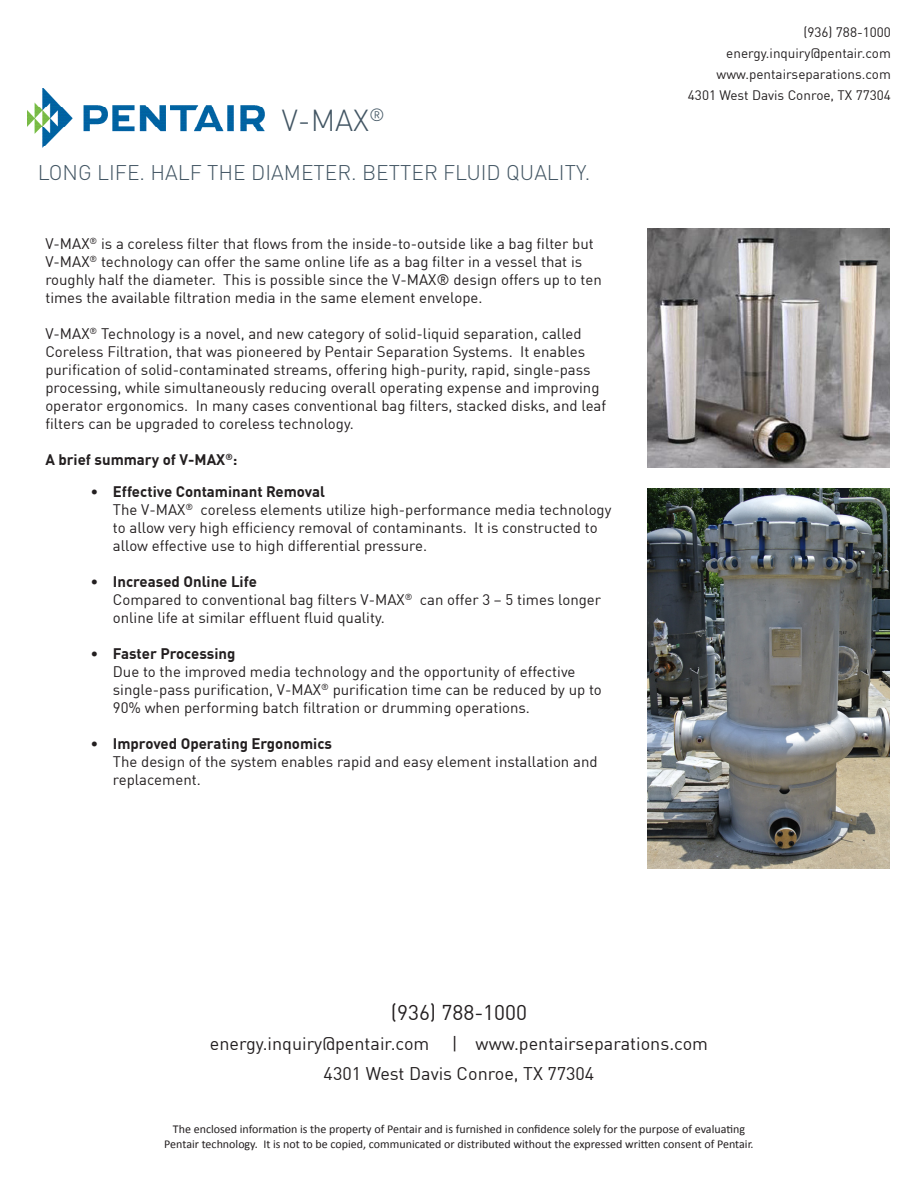
<style>
.page{position:relative;width:918px;height:1188px;background:#fff}
.page>*{position:absolute;margin:0;border:0;box-sizing:border-box;transform-origin:0 0}
.t1{font:300 30px "DIN Pro";color:#425563}
.t2{font:300 21px "DIN Pro";color:#425563}
.t3{font:21px "DIN Offc Pro";color:#231f20}
.t4{font:18px "DIN Offc Pro";color:#231f20}
.t5{font:15px/18px "DIN Offc Pro";color:#231f20}
.t6{font:700 15px "DIN Offc Pro";color:#231f20}
.t7{font:13.5px "DIN Offc Pro";color:#231f20}
.t8{font:12px/14.4px "Calibri";color:#231f20;text-align:center}
.s1{font-weight:700}
</style>
<div class="page">
<img style="left:27px;top:88px;width:237px;height:60px">
<img style="left:648px;top:229px;width:242px;height:238px">
<img style="left:648px;top:488px;width:242px;height:380px">
<p class="t1" style="left:282px;top:97px;width:104px">V-MAX<sup>®</sup></p>
<p class="t2" style="left:38px;top:157px;width:554px">LONG LIFE. HALF THE DIAMETER. BETTER FLUID QUALITY.</p>
<p class="t5" style="left:45px;top:233px;width:558px">V-MAX<sup>®</sup> is a coreless filter that flows from the inside-to-outside like a bag filter but V-MAX<sup>®</sup> technology can offer the same online life as a bag filter in a vessel that is roughly half the diameter. This is possible since the V-MAX® design offers up to ten times the available filtration media in the same element envelope.</p>
<p class="t5" style="left:45px;top:323px;width:562px">V-MAX<sup>®</sup> Technology is a novel, and new category of solid-liquid separation, called Coreless Filtration, that was pioneered by Pentair Separation Systems. It enables purification of solid-contaminated streams, offering high-purity, rapid, single-pass processing, while simultaneously reducing overall operating expense and improving operator ergonomics. In many cases conventional bag filters, stacked disks, and leaf filters can be upgraded to coreless technology.</p>
<p class="t6" style="left:45px;top:447px;width:193px">A brief summary of V-MAX<sup>®</sup>:</p>
<p class="t5" style="left:113px;top:481px;width:500px;text-indent:-22px">• <span class="s1">Effective Contaminant Removal<br></span>The V-MAX<sup>®</sup> coreless elements utilize high-performance media technology to allow very high efficiency removal of contaminants. It is constructed to allow effective use to high differential pressure.</p>
<p class="t5" style="left:113px;top:571px;width:490px;text-indent:-22px">• <span class="s1">Increased Online Life<br></span>Compared to conventional bag filters V-MAX<sup>®</sup> can offer 3 – 5 times longer online life at similar effluent fluid quality.</p>
<p class="t5" style="left:113px;top:643px;width:491px;text-indent:-23px">• <span class="s1">Faster Processing<br></span>Due to the improved media technology and the opportunity of effective single-pass purification, V-MAX<sup>®</sup> purification time can be reduced by up to 90% when performing batch filtration or drumming operations.</p>
<p class="t5" style="left:113px;top:733px;width:486px;text-indent:-23px">• <span class="s1">Improved Operating Ergonomics<br></span>The design of the system enables rapid and easy element installation and replacement.</p>
<p class="t7" style="left:803px;top:22px;width:89px">(936) 788-1000</p>
<p class="t7" style="left:726px;top:43px;width:166px">energy.inquiry@pentair.com</p>
<p class="t7" style="left:717px;top:64px;width:176px">www.pentairseparations.com</p>
<p class="t7" style="left:688px;top:85px;width:205px">4301 West Davis Conroe, TX 77304</p>
<p class="t3" style="left:391px;top:996px;width:138px">(936) 788-1000</p>
<p class="t4" style="left:210px;top:1030px;width:500px">energy.inquiry@pentair.com | www.pentairseparations.com</p>
<p class="t4" style="left:324px;top:1060px;width:272px">4301 West Davis Conroe, TX 77304</p>
<p class="t8" style="left:164px;top:1122px;width:591px">The enclosed information is the property of Pentair and is furnished in confidence solely for the purpose of evaluating<br>Pentair technology. It is not to be copied, communicated or distributed without the expressed written consent of Pentair.</p>
</div>
